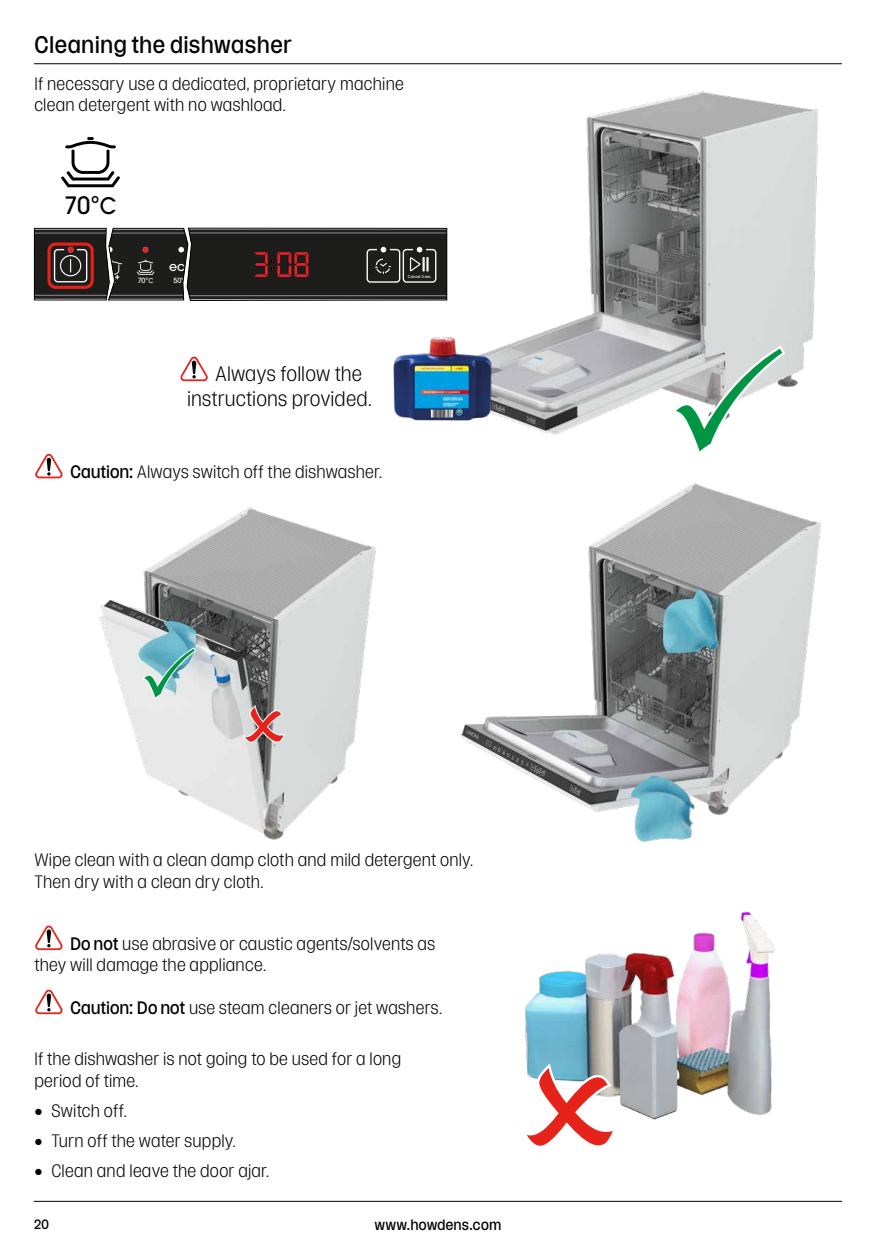
<style>
.page{position:relative;width:876px;height:1246px;background:#fff}
.page>*{position:absolute;margin:0;border:0;box-sizing:border-box;transform-origin:0 0}
.t1{font:24px "Rooster";letter-spacing:.005em;color:#000}
.t2{font:500 23.85px "ITC Avant Garde Pro";color:#000}
.t3{font:300 21px/25.2px "Rooster";letter-spacing:-.025em;color:#000}
.t4{font:300 18px/21.6px "Rooster";letter-spacing:-.025em;color:#000}
.t5{font:15px "Rooster";letter-spacing:-.01em;color:#000}
.t6{font:13.5px "Rooster";color:#000}
.t7{font:500 12.6px "ITC Avant Garde Pro";color:#fff}
.t8{font:500 4.05px "ITC Avant Garde Pro";color:#fff;scale:.89 1}
.s1{font-size:25.5px}
.s2{font-size:22.65px}
.s3{font-weight:400}
</style>
<div class="page">
<hr style="left:34px;top:1201px;width:808px;height:1px;background:#000">
<svg style="left:61px;top:137px;width:59px;height:50px"></svg>
<img style="left:459px;top:482px;width:362px;height:360px">
<img style="left:413px;top:64px;width:429px;height:371px">
<img style="left:393px;top:334px;width:101px;height:89px">
<svg style="left:669px;top:343px;width:118px;height:109px"></svg>
<img style="left:524px;top:911px;width:251px;height:209px">
<svg style="left:524px;top:1064px;width:98px;height:82px"></svg>
<img style="left:99px;top:507px;width:277px;height:333px">
<svg style="left:141px;top:646px;width:56px;height:56px;background:#9ecbc9"></svg>
<svg style="left:241px;top:703px;width:46px;height:41px;background:#c39592"></svg>
<svg style="left:34px;top:227px;width:413px;height:74px;background:#382f2d"></svg>
<svg style="left:35px;top:453px;width:28px;height:26px"></svg>
<hr style="left:34px;top:63px;width:808px;height:1px;background:#000">
<svg style="left:35px;top:925px;width:28px;height:25px"></svg>
<svg style="left:35px;top:989px;width:28px;height:26px"></svg>
<svg style="left:180px;top:356px;width:28px;height:26px"></svg>
<h1 class="t1" style="left:34px;top:32px;width:259px">Cleaning the dishwasher</h1>
<p class="t4" style="left:34px;top:73px;width:372px">If necessary use a dedicated, proprietary machine clean detergent with no washload.</p>
<h2 class="t2" style="left:64px;top:190px;width:54px">70<span class="s1">°</span><span class="s2">C</span></h2>
<p class="t7" style="left:169px;top:258px;width:26px">eco</p>
<p class="t8" style="left:408px;top:274px;width:28px">Cancel 3 sec.</p>
<p class="t3" style="left:187px;top:361px;width:187px;text-indent:29px">Always follow the instructions provided.</p>
<p class="t4" style="left:70px;top:461px;width:314px"><span class="s3">Caution:</span> Always switch off the dishwasher.</p>
<p class="t4" style="left:34px;top:849px;width:441px">Wipe clean with a clean damp cloth and mild detergent only.<br>Then dry with a clean dry cloth.</p>
<p class="t4" style="left:34px;top:932px;width:403px;text-indent:36px"><span class="s3">Do not</span> use abrasive or caustic agents/solvents as they will damage the appliance.</p>
<p class="t4" style="left:70px;top:996px;width:374px"><span class="s3">Caution: Do not</span> use steam cleaners or jet washers.</p>
<p class="t4" style="left:34px;top:1048px;width:369px">If the dishwasher is not going to be used for a long period of time.</p>
<p class="t4" style="left:34px;top:1100px;width:95px"><span class="s3">•</span> Switch off.</p>
<p class="t4" style="left:34px;top:1130px;width:204px"><span class="s3">•</span> Turn off the water supply.</p>
<p class="t4" style="left:34px;top:1160px;width:237px"><span class="s3">•</span> Clean and leave the door ajar.</p>
<p class="t6" style="left:34px;top:1217px;width:17px">20</p>
<p class="t5" style="left:375px;top:1216px;width:128px">www.howdens.com</p>
</div>
